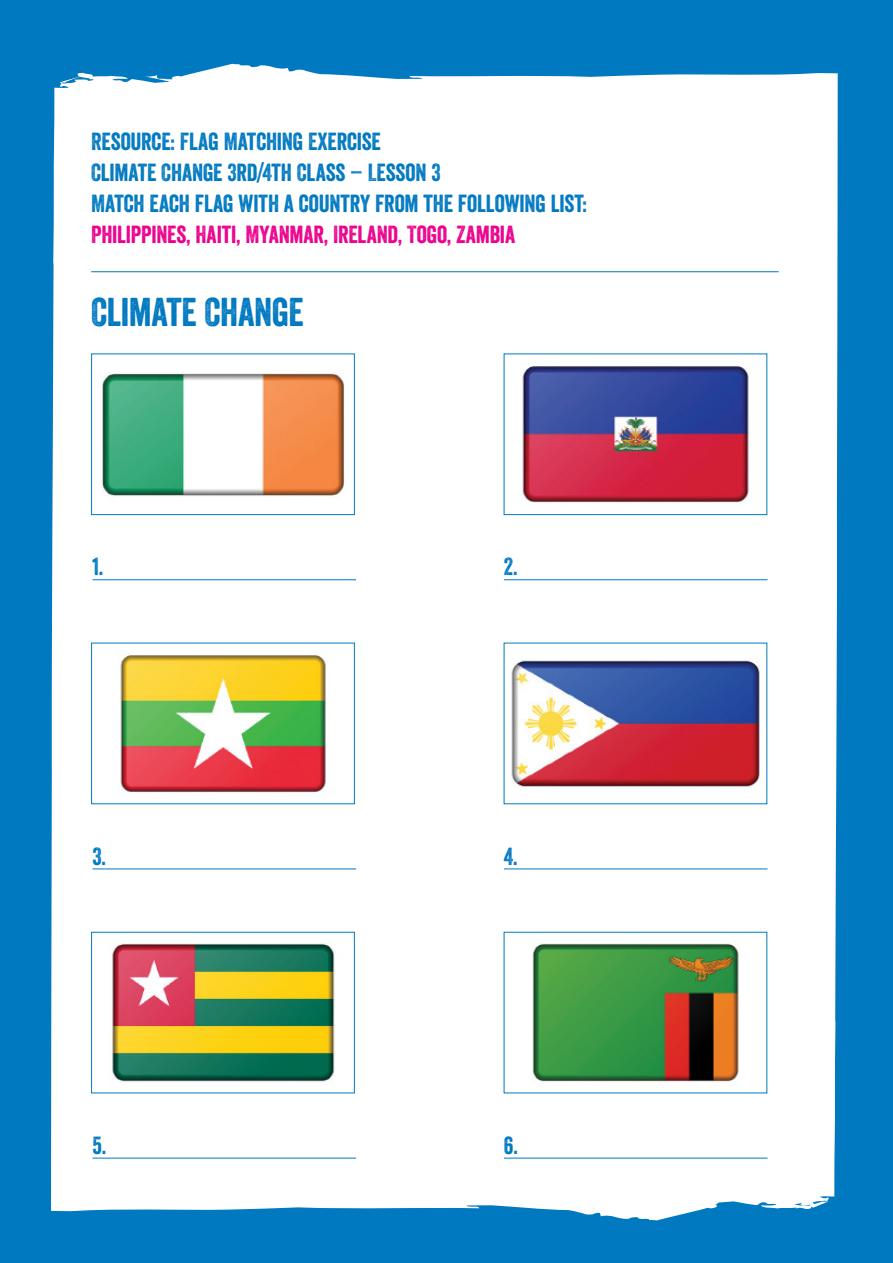
<style>
.page{position:relative;width:893px;height:1263px;background:#0079c1}
.page>*{position:absolute;margin:0;border:0;box-sizing:border-box;transform-origin:0 0}
.t1{font:39px "Veneer";letter-spacing:-.01em;color:#0079c1}
.t2{font:24px/31.2px "Veneer";letter-spacing:-.005em;color:#0079c1}
.t3{font:24px "Veneer";letter-spacing:-.005em;color:#ec008c}
</style>
<div class="page">
<div style="left:51px;top:64px;width:787px;height:1156px;background:#fff"></div>
<hr style="left:91px;top:271px;width:688px;height:1px;background:#0079c1">
<img style="left:93px;top:363px;width:260px;height:143px">
<div style="left:91px;top:353px;width:264px;height:162px;border:1px solid #0079c1"></div>
<img style="left:506px;top:355px;width:259px;height:158px">
<div style="left:504px;top:353px;width:263px;height:162px;border:1px solid #0079c1"></div>
<img style="left:102px;top:645px;width:242px;height:157px">
<div style="left:91px;top:643px;width:264px;height:161px;border:1px solid #0079c1"></div>
<img style="left:506px;top:649px;width:259px;height:148px">
<img style="left:93px;top:934px;width:260px;height:157px">
<div style="left:91px;top:932px;width:264px;height:161px;border:1px solid #0079c1"></div>
<img style="left:514px;top:934px;width:243px;height:157px">
<hr style="left:92px;top:579px;width:264px;height:1px;background:#0079c1">
<hr style="left:504px;top:579px;width:263px;height:1px;background:#0079c1">
<hr style="left:92px;top:868px;width:264px;height:1px;background:#0079c1">
<hr style="left:504px;top:868px;width:263px;height:1px;background:#0079c1">
<hr style="left:92px;top:1158px;width:264px;height:1px;background:#0079c1">
<hr style="left:504px;top:1158px;width:263px;height:1px;background:#0079c1">
<p class="t2" style="left:91px;top:125px;width:497px">RESOURCE: FLAG MATCHING EXERCISE<br>CLIMATE CHANGE 3RD/4TH CLASS – LESSON 3<br>MATCH EACH FLAG WITH A COUNTRY FROM THE FOLLOWING LIST:</p>
<p class="t3" style="left:91px;top:220px;width:425px">PHILIPPINES, HAITI, MYANMAR, IRELAND, TOGO, ZAMBIA</p>
<h1 class="t1" style="left:91px;top:288px;width:214px">CLIMATE CHANGE</h1>
<p class="t2" style="left:92px;top:551px;width:12px">1.</p>
<p class="t2" style="left:504px;top:551px;width:15px">2.</p>
<p class="t2" style="left:92px;top:840px;width:15px">3.</p>
<p class="t2" style="left:504px;top:840px;width:15px">4.</p>
<p class="t2" style="left:92px;top:1129px;width:15px">5.</p>
<p class="t2" style="left:504px;top:1129px;width:15px">6.</p>
</div>
